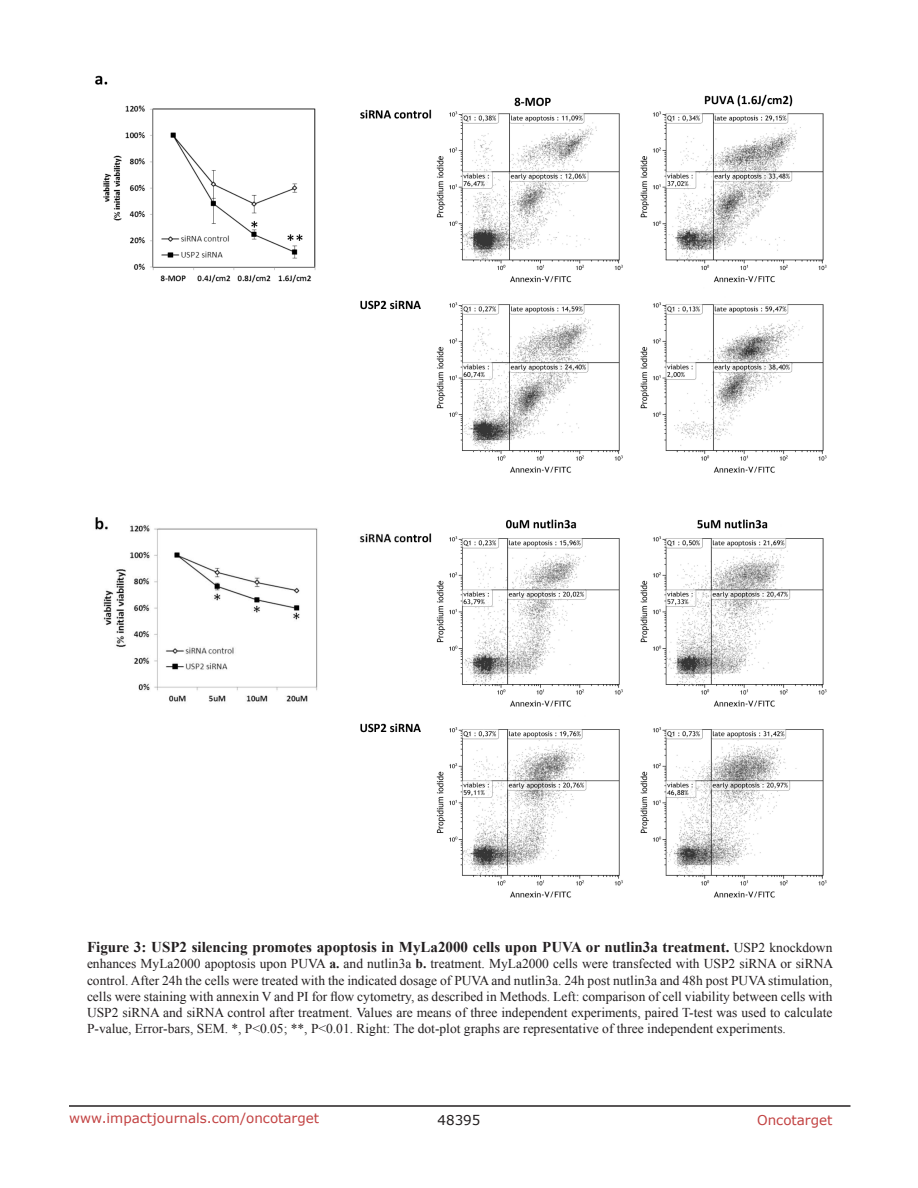
<style>
.page{position:relative;width:918px;height:1188px;background:#fff}
.page>*{position:absolute;margin:0;border:0;box-sizing:border-box;transform-origin:0 0}
.figuretext{font:700 15px "Times New Roman";color:#231f20}
.figuretext-2{font:13.5px/16.2px "Times New Roman";color:#231f20;text-align:justify}
.t1{font:13.5px "Verdana";color:#c24141}
.t2{font:13.5px "Verdana";color:#231f20}
.s1{font-weight:400;font-size:13.5px}
.s2{font-weight:700}
</style>
<div class="page">
<hr style="left:69px;top:1105px;width:781px;height:2px;background:#231f20">
<img style="left:95px;top:75px;width:732px;height:823px">
<p class="figuretext" style="left:87px;top:937px;width:747px">Figure 3: USP2 silencing promotes apoptosis in MyLa2000 cells upon PUVA or nutlin3a treatment. <span class="s1">USP2 knockdown</span></p>
<p class="figuretext-2" style="left:87px;top:956px;width:748px">enhances MyLa2000 apoptosis upon PUVA <span class="s2">a.</span> and nutlin3a <span class="s2">b.</span> treatment. MyLa2000 cells were transfected with USP2 siRNA or siRNA control. After 24h the cells were treated with the indicated dosage of PUVA and nutlin3a. 24h post nutlin3a and 48h post PUVA stimulation, cells were staining with annexin V and PI for flow cytometry, as described in Methods. Left: comparison of cell viability between cells with USP2 siRNA and siRNA control after treatment. Values are means of three independent experiments, paired T-test was used to calculate P-value, Error-bars, SEM. *, P&lt;0.05; **, P&lt;0.01. Right: The dot-plot graphs are representative of three independent experiments.</p>
<p class="t1" style="left:69px;top:1109px;width:252px">www.impactjournals.com/oncotarget</p>
<p class="t2" style="left:438px;top:1111px;width:44px">48395</p>
<p class="t1" style="left:757px;top:1111px;width:77px">Oncotarget</p>
</div>
